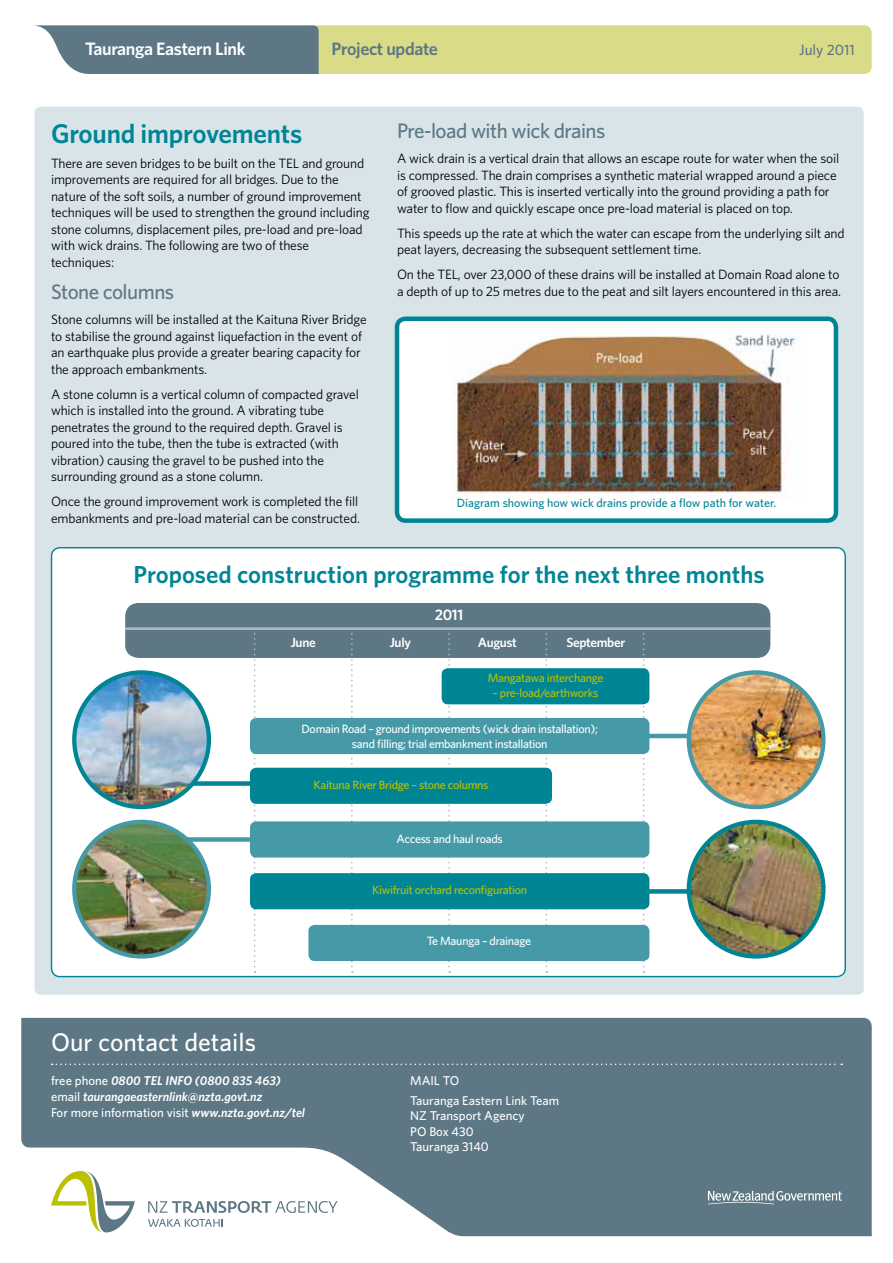
<style>
.page{position:relative;width:893px;height:1263px;background:#fff}
.page>*{position:absolute;margin:0;border:0;box-sizing:border-box;transform-origin:0 0}
.t1{font:600 27px "Whitney";letter-spacing:-.01em;color:#008595}
.t2{font:500 25.5px "Whitney";color:#fff}
.t3{font:600 24.6px "Whitney";color:#008595}
.t4{font:500 21px "Whitney";letter-spacing:-.025em;color:#5d7784}
.t5{font:600 18px "Whitney";letter-spacing:-.02em;color:#fff}
.t6{font:600 18px "Whitney";letter-spacing:-.02em;color:#5d7784}
.t7{font:600 15.3px "Whitney";color:#fff}
.t8{font:500 15px "Whitney";color:#5d7784}
.t9{font:13.5px/16.5px "Whitney";letter-spacing:-.01em;color:#000}
.t10{font:600 13.2px "Whitney";letter-spacing:-.025em;color:#fff}
.t11{font:italic 600 12.75px/15.8px "Whitney";color:#fff}
.t12{font:500 12.75px/15.3px "Whitney";color:#fff}
.t13{font:500 12px/15px "Whitney";letter-spacing:-.025em;color:#fff;text-align:center}
.t14{font:500 12px "Whitney";letter-spacing:-.025em;color:#bbc000}
.t15{font:500 12px "Whitney";color:#008595}
.s1{font-weight:500;font-style:normal}
</style>
<div class="page">
<div style="left:303px;top:25px;width:569px;height:49px;background:#dadb87;border-radius:8px"></div>
<svg style="left:34px;top:25px;width:285px;height:49px;background:#6c8490"></svg>
<div style="left:35px;top:107px;width:829px;height:888px;background:#d9e4e9;border-radius:6px"></div>
<svg style="left:21px;top:1018px;width:851px;height:218px;background:#738995"></svg>
<svg style="left:708px;top:1191px;width:134px;height:13px;background:#8b9ea7"></svg>
<svg style="left:148px;top:1219px;width:75px;height:8px"></svg>
<svg style="left:148px;top:1201px;width:190px;height:12px"></svg>
<svg style="left:51px;top:1164px;width:84px;height:69px"></svg>
<svg style="left:52px;top:1063px;width:790px;height:2px;background:#7a8f99"></svg>
<div style="left:52px;top:548px;width:793px;height:428px;background:#fff;border-radius:9px"></div>
<div style="left:125px;top:603px;width:645px;height:55px;background:#5d7784;border-radius:13px"></div>
<hr style="left:125px;top:627px;width:645px;height:3px;background:#aabbc5">
<svg style="left:250px;top:627px;width:399px;height:346px"></svg>
<div style="left:442px;top:668px;width:207px;height:36px;background:#008595;border-radius:6px"></div>
<div style="left:250px;top:718px;width:399px;height:36px;background:#469aa8;border-radius:6px"></div>
<div style="left:250px;top:768px;width:302px;height:36px;background:#008595;border-radius:6px"></div>
<div style="left:250px;top:821px;width:399px;height:36px;background:#469aa8;border-radius:6px"></div>
<div style="left:250px;top:873px;width:399px;height:36px;background:#008595;border-radius:6px"></div>
<div style="left:308px;top:925px;width:341px;height:36px;background:#469aa8;border-radius:6px"></div>
<div style="left:397px;top:319px;width:439px;height:202px;background:#fff;border-radius:9px"></div>
<img style="left:452px;top:334px;width:346px;height:165px">
<div style="left:395px;top:316px;width:443px;height:207px;border:4px solid #008595;border-radius:9px"></div>
<div style="left:179px;top:837px;width:75px;height:5px;background:#469aa8"></div>
<div style="left:641px;top:889px;width:72px;height:5px;background:#008595"></div>
<div style="left:182px;top:781px;width:72px;height:5px;background:#008595"></div>
<hr style="left:641px;top:734px;width:72px;height:4px;background:#469aa8">
<img style="left:74px;top:822px;width:135px;height:134px;border-radius:67px">
<div style="left:72px;top:820px;width:139px;height:138px;border:4px solid #469aa8;border-radius:50%"></div>
<img style="left:74px;top:672px;width:135px;height:135px;border-radius:67px">
<div style="left:72px;top:670px;width:139px;height:139px;border:4px solid #008595;border-radius:50%"></div>
<img style="left:689px;top:672px;width:134px;height:135px;border-radius:67px">
<div style="left:687px;top:670px;width:138px;height:139px;border:4px solid #469aa8;border-radius:50%"></div>
<img style="left:689px;top:822px;width:134px;height:134px;border-radius:67px">
<div style="left:687px;top:820px;width:138px;height:138px;border:4px solid #008595;border-radius:50%"></div>
<h3 class="t5" style="left:85px;top:37px;width:162px">Tauranga Eastern Link</h3>
<h3 class="t6" style="left:332px;top:37px;width:108px">Project update</h3>
<p class="t8" style="left:799px;top:40px;width:57px">July 2011</p>
<h1 class="t1" style="left:51px;top:115px;width:253px">Ground improvements</h1>
<p class="t9" style="left:51px;top:155px;width:320px">There are seven bridges to be built on the TEL and ground improvements are required for all bridges. Due to the nature of the soft soils, a number of ground improvement techniques will be used to strengthen the ground including stone columns, displacement piles, pre-load and pre-load with wick drains. The following are two of these techniques:</p>
<h3 class="t4" style="left:51px;top:278px;width:125px">Stone columns</h3>
<p class="t9" style="left:51px;top:311px;width:317px">Stone columns will be installed at the Kaituna River Bridge to stabilise the ground against liquefaction in the event of an earthquake plus provide a greater bearing capacity for the approach embankments.</p>
<p class="t9" style="left:51px;top:386px;width:309px">A stone column is a vertical column of compacted gravel which is installed into the ground. A vibrating tube penetrates the ground to the required depth. Gravel is poured into the tube, then the tube is extracted (with vibration) causing the gravel to be pushed into the surrounding ground as a stone column.</p>
<p class="t9" style="left:51px;top:493px;width:310px">Once the ground improvement work is completed the fill embankments and pre-load material can be constructed.</p>
<h3 class="t4" style="left:397px;top:117px;width:210px">Pre-load with wick drains</h3>
<p class="t9" style="left:397px;top:150px;width:444px">A wick drain is a vertical drain that allows an escape route for water when the soil is compressed. The drain comprises a synthetic material wrapped around a piece of grooved plastic. This is inserted vertically into the ground providing a path for water to flow and quickly escape once pre-load material is placed on top.</p>
<p class="t9" style="left:397px;top:224px;width:449px">This speeds up the rate at which the water can escape from the underlying silt and peat layers, decreasing the subsequent settlement time.</p>
<p class="t9" style="left:397px;top:266px;width:446px">On the TEL, over 23,000 of these drains will be installed at Domain Road alone to a depth of up to 25 metres due to the peat and silt layers encountered in this area.</p>
<p class="t15" style="left:457px;top:495px;width:321px">Diagram showing how wick drains provide a flow path for water.</p>
<h3 class="t3" style="left:134px;top:558px;width:633px">Proposed construction programme for the next three months</h3>
<p class="t7" style="left:435px;top:604px;width:30px">2011</p>
<p class="t10" style="left:291px;top:634px;width:26px">June</p>
<p class="t10" style="left:390px;top:634px;width:23px">July</p>
<p class="t10" style="left:478px;top:634px;width:41px">August</p>
<p class="t10" style="left:566px;top:634px;width:60px">September</p>
<p class="t14" style="left:488px;top:670px;width:117px">Mangatawa interchange</p>
<p class="t14" style="left:492px;top:685px;width:108px">– pre-load/earthworks</p>
<p class="t13" style="left:301px;top:721px;width:298px">Domain Road – ground improvements (wick drain installation); sand filling; trial embankment installation</p>
<p class="t14" style="left:313px;top:777px;width:177px">Kaituna River Bridge – stone columns</p>
<p class="t13" style="left:397px;top:831px;width:108px">Access and haul roads</p>
<h2 class="t2" style="left:51px;top:1025px;width:206px">Our contact details</h2>
<p class="t14" style="left:372px;top:882px;width:157px">Kiwifruit orchard reconfiguration</p>
<p class="t13" style="left:427px;top:933px;width:106px">Te Maunga – drainage</p>
<p class="t11" style="left:51px;top:1073px;width:256px"><span class="s1">free phone</span> 0800 TEL INFO (0800 835 463) <span class="s1">email</span> taurangaeasternlink@nzta.govt.nz<br><span class="s1">For more information visit</span> www.nzta.govt.nz/tel</p>
<p class="t12" style="left:410px;top:1071px;width:151px;line-height:19.5px">MAIL TO<br>Tauranga Eastern Link Team</p>
<p class="t12" style="left:410px;top:1108px;width:116px">NZ Transport Agency<br>PO Box 430<br>Tauranga 3140</p>
</div>
